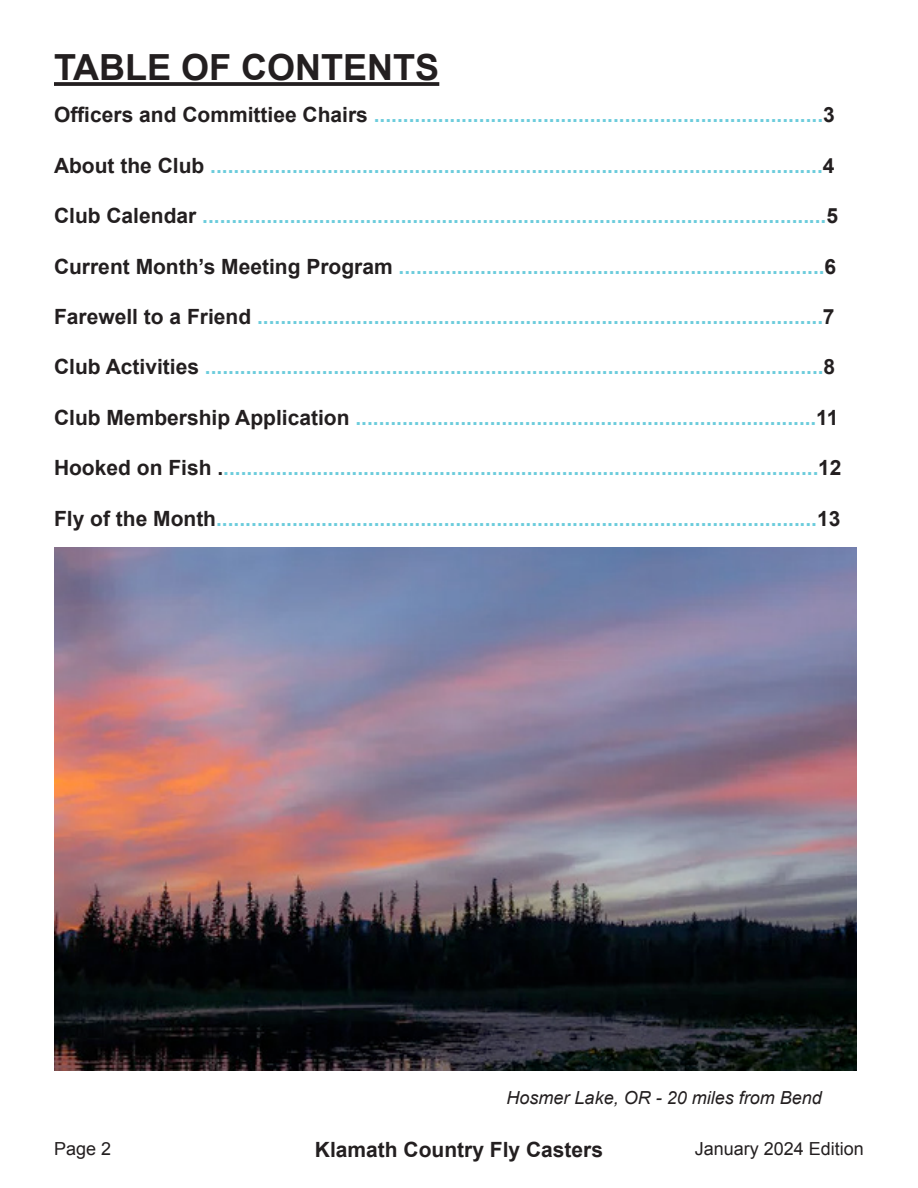
<style>
.page{position:relative;width:918px;height:1188px;background:#fff}
.page>*{position:absolute;margin:0;border:0;box-sizing:border-box;transform-origin:0 0}
.SECTION_TITLE{font:700 36px "Arial";color:#231f20}
.SECTION_TITLE-2{font:700 21px "Arial";color:#6cccdc}
.t1{font:700 21px "Arial";color:#231f20}
.t2{font:italic 18px "Arial";color:#231f20}
.t3{font:18px "Arial";color:#231f20}
.s1{color:#231f20}
</style>
<div class="page">
<svg style="left:54px;top:82px;width:385px;height:4px;background:#2e2a2b"></svg>
<img style="left:54px;top:547px;width:803px;height:524px">
<p class="SECTION_TITLE" style="left:54px;top:44px;width:387px">TABLE OF CONTENTS</p>
<p class="SECTION_TITLE-2" style="left:54px;top:101px;width:782px"><span class="s1">Officers and Committiee Chairs</span> .............................................................................<span class="s1">3</span></p>
<p class="SECTION_TITLE-2" style="left:54px;top:152px;width:782px"><span class="s1">About the Club</span> .........................................................................................................<span class="s1">4</span></p>
<p class="SECTION_TITLE-2" style="left:54px;top:202px;width:786px"><span class="s1">Club Calendar</span> ...........................................................................................................<span class="s1">5</span></p>
<p class="SECTION_TITLE-2" style="left:54px;top:252px;width:784px"><span class="s1">Current Month’s Meeting Program</span> .........................................................................<span class="s1">6</span></p>
<p class="SECTION_TITLE-2" style="left:54px;top:303px;width:782px"><span class="s1">Farewell to a Friend</span> .................................................................................................<span class="s1">7</span></p>
<p class="SECTION_TITLE-2" style="left:54px;top:353px;width:783px"><span class="s1">Club Activities</span> ..........................................................................................................<span class="s1">8</span></p>
<p class="SECTION_TITLE-2" style="left:54px;top:404px;width:786px"><span class="s1">Club Membership Application</span> ...............................................................................<span class="s1">11</span></p>
<p class="SECTION_TITLE-2" style="left:54px;top:454px;width:789px"><span class="s1">Hooked on Fish .</span>......................................................................................................<span class="s1">12</span></p>
<p class="SECTION_TITLE-2" style="left:54px;top:504px;width:788px"><span class="s1">Fly of the Month</span>.......................................................................................................<span class="s1">13</span></p>
<p class="t2" style="left:507px;top:1086px;width:317px">Hosmer Lake, OR - 20 miles from Bend</p>
<p class="t3" style="left:54px;top:1137px;width:59px">Page 2</p>
<p class="t1" style="left:315px;top:1136px;width:290px">Klamath Country Fly Casters</p>
<p class="t3" style="left:695px;top:1137px;width:171px">January 2024 Edition</p>
</div>
